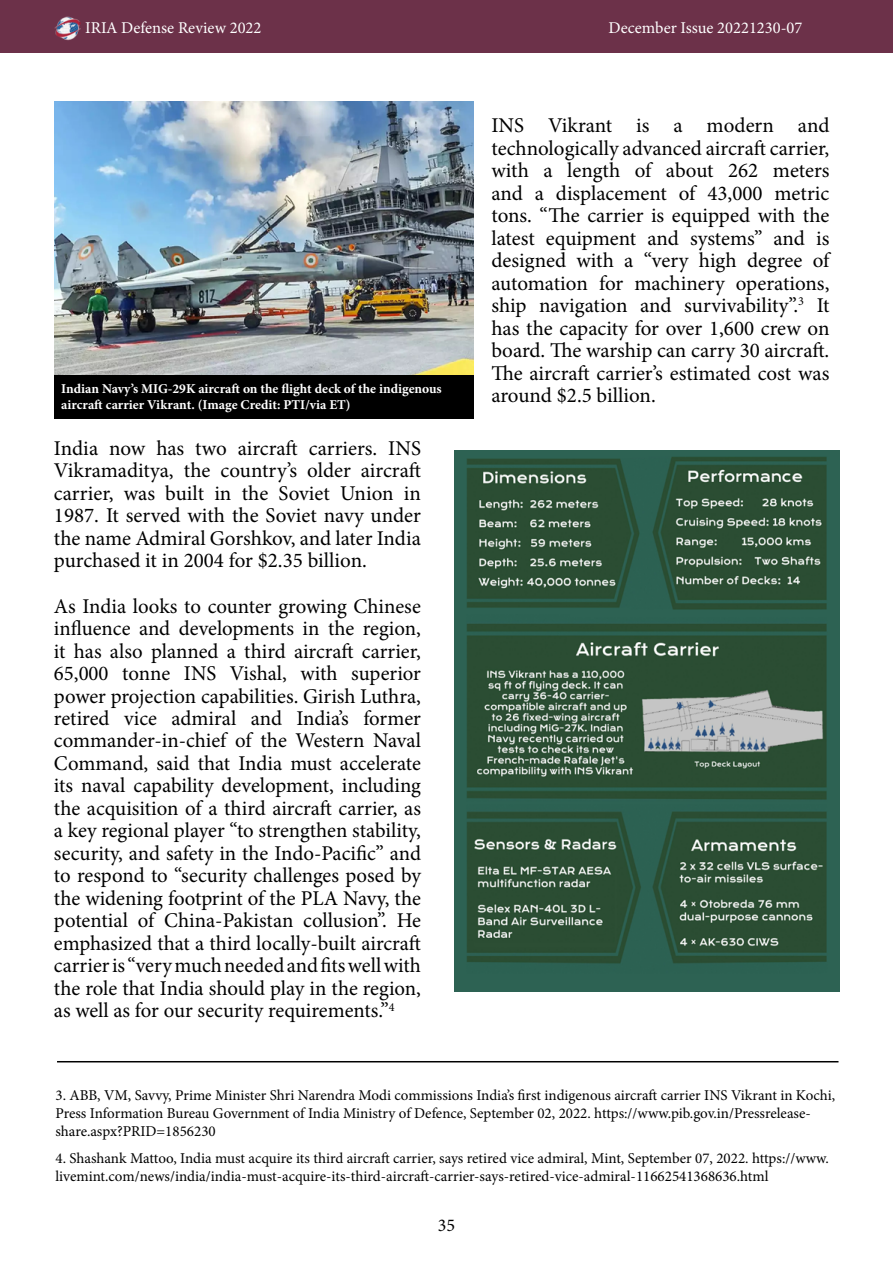
<style>
.page{position:relative;width:893px;height:1263px;background:#fff}
.page>*{position:absolute;margin:0;border:0;box-sizing:border-box;transform-origin:0 0}
.t1{font:21px/22.5px "Minion Pro";color:#000;text-align:justify}
.t2{font:18px "Minion Pro";color:#000}
.t3{font:16.5px "Minion Pro";color:#fff}
.t4{font:15px/18px "Minion Pro";color:#000}
.t5{font:700 13.5px/16.2px "Minion Pro";color:#fff}
</style>
<div class="page">
<div style="left:0;top:0;width:893px;height:53px;background:#6c3149"></div>
<img style="left:55px;top:16px;width:25px;height:25px">
<hr style="left:57px;top:1061px;width:781px;height:1px;background:#000">
<img style="left:54px;top:102px;width:419px;height:273px">
<div style="left:54px;top:375px;width:419px;height:43px;background:#000"></div>
<img style="left:455px;top:451px;width:385px;height:540px">
<p class="t3" style="left:85px;top:16px;width:178px">IRIA Defense Review 2022</p>
<p class="t3" style="left:608px;top:16px;width:195px">December Issue 20221230-07</p>
<p class="t5" style="left:61px;top:380px;width:382px">Indian Navy’s MIG-29K aircraft on the flight deck of the indigenous aircraft carrier Vikrant. (Image Credit: PTI/via ET)</p>
<p class="t1" style="left:54px;top:437px;width:369px">India now has two aircraft carriers. INS Vikramaditya, the country’s older aircraft carrier, was built in the Soviet Union in 1987. It served with the Soviet navy under the name Admiral Gorshkov, and later India purchased it in 2004 for $2.35 billion.</p>
<p class="t1" style="left:54px;top:595px;width:369px">As India looks to counter growing Chinese influence and developments in the region, it has also planned a third aircraft carrier, 65,000 tonne INS Vishal, with superior power projection capabilities. Girish Luthra, retired vice admiral and India’s former commander-in-chief of the Western Naval Command, said that India must accelerate its naval capability development, including the acquisition of a third aircraft carrier, as a key regional player “to strengthen stability, security, and safety in the Indo-Pacific” and to respond to “security challenges posed by the widening footprint of the PLA Navy, the potential of China-Pakistan collusion”. He emphasized that a third locally-built aircraft carrier is “very much needed and fits well with the role that India should play in the region, as well as for our security requirements.”<sup>4</sup></p>
<p class="t1" style="left:491px;top:114px;width:340px">INS Vikrant is a modern and technologically advanced aircraft carrier, with a length of about 262 meters and a displacement of 43,000 metric tons. “The carrier is equipped with the latest equipment and systems” and is designed with a “very high degree of automation for machinery operations, ship navigation and survivability”.<sup>3</sup> It has the capacity for over 1,600 crew on board. The warship can carry 30 aircraft.<br>The aircraft carrier’s estimated cost was around $2.5 billion.</p>
<p class="t4" style="left:56px;top:1086px;width:781px">3. ABB, VM, Savvy, Prime Minister Shri Narendra Modi commissions India’s first indigenous aircraft carrier INS Vikrant in Kochi,<br>Press Information Bureau Government of India Ministry of Defence, September 02, 2022. https://www.pib.gov.in/Pressrelease&shy;share.aspx?PRID=1856230</p>
<p class="t4" style="left:56px;top:1149px;width:775px">4. Shashank Mattoo, India must acquire its third aircraft carrier, says retired vice admiral, Mint, September 07, 2022. https://www. livemint.com/news/india/india-must-acquire-its-third-aircraft-carrier-says-retired-vice-admiral-11662541368636.html</p>
<p class="t2" style="left:438px;top:1213px;width:19px">35</p>
</div>
